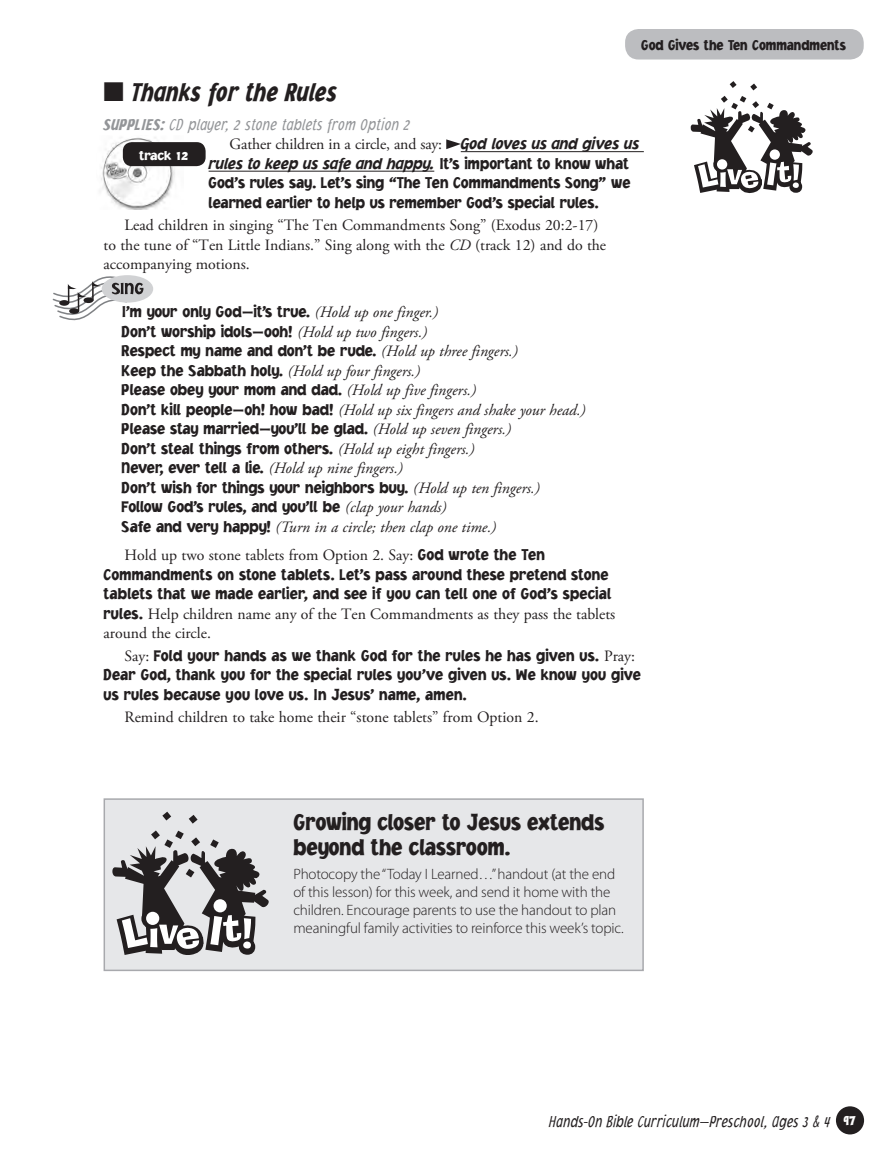
<style>
.page{position:relative;width:896px;height:1166px;background:#fff}
.page>*{position:absolute;margin:0;border:0;box-sizing:border-box;transform-origin:0 0}
.Main_Subhead{font:italic 900 27px "Jacoby Cond ICG";color:#231f20;scale:.9 1}
.t1{font:900 24px/25.5px "Jacoby Cond ICG";color:#231f20}
.Lyrics{font:900 16.5px/19.5px "Jacoby ICG";color:#231f20;scale:.9 1}
.t2{font:italic 300 16.5px "Jacoby Cond ICG";color:#231f20;scale:.9 1}
.Main_Supplies{font:italic 300 16.5px "Jacoby Cond ICG";letter-spacing:-.005em;color:#939598;scale:.95 1}
.Lyrics_1st_line{font:900 16.5px "Jacoby ICG";color:#231f20;scale:.9 1}
.t3{font:15.75px/19.5px "Adobe Garamond Pro";color:#231f20}
.Lyrics-2{font:italic 15.75px "Adobe Garamond Pro";color:#231f20}
.Lyrics_last_line{font:italic 15.75px "Adobe Garamond Pro";color:#231f20}
.t4{font:300 15px/18px "Myriad Pro";letter-spacing:-.01em;color:#231f20}
.t5{font:900 15px "Jacoby Cond ICG";color:#231f20}
.t6{font:900 13.5px "Jacoby ICG";color:#fff}
.s1{font-weight:900}
.s2{font-family:"Jacoby ICG";font-weight:900;font-style:italic;font-size:16.5px}
.s3{font-style:italic}
.s4{font-family:"Adobe Garamond Pro";font-weight:400;font-style:italic;font-size:15.75px}
.s5{font-family:"Jacoby ICG";font-weight:900;font-style:normal;font-size:16.5px}
.s6{font-family:"Jacoby ICG";font-weight:900;font-size:16.5px}
.s7{font-family:"Adobe Garamond Pro";font-weight:400;font-size:15.75px}
.s8{font-weight:900;font-style:normal;font-size:15px;color:#fff}
</style>
<div class="page">
<div style="left:835px;top:1106px;width:29px;height:28px;background:#231f20;border-radius:50%"></div>
<div style="left:625px;top:29px;width:238px;height:30px;background:#bcbdc0;border-radius:14px"></div>
<hr style="left:461px;top:151px;width:183px;height:1px;background:#231f20">
<hr style="left:208px;top:171px;width:226px;height:1px;background:#231f20">
<svg style="left:446px;top:139px;width:15px;height:10px"></svg>
<div style="left:102px;top:275px;width:51px;height:27px;background:#d1d2d4;border-radius:50%"></div>
<svg style="left:52px;top:275px;width:91px;height:46px"></svg>
<svg style="left:690px;top:81px;width:123px;height:113px"></svg>
<div style="left:769px;top:149px;width:10px;height:11px;background:#fff;border-radius:50%"></div>
<div style="left:717px;top:159px;width:10px;height:10px;background:#fff;border-radius:50%"></div>
<img style="left:101px;top:137px;width:82px;height:72px">
<div style="left:123px;top:142px;width:83px;height:24px;background:#231f20;border-radius:9px"></div>
<div style="left:104px;top:799px;width:539px;height:171px;background:#e6e7e9"></div>
<div style="left:104px;top:798px;width:540px;height:173px;border:2px solid #a8a9ad"></div>
<svg style="left:162px;top:811px;width:9px;height:9px"></svg>
<svg style="left:189px;top:815px;width:8px;height:8px"></svg>
<svg style="left:112px;top:830px;width:157px;height:125px"></svg>
<div style="left:213px;top:899px;width:14px;height:13px;background:#fff;border-radius:50%"></div>
<div style="left:146px;top:911px;width:13px;height:14px;background:#fff;border-radius:50%"></div>
<p class="t5" style="left:641px;top:36px;width:206px">God Gives the Ten Commandments</p>
<p class="Main_Subhead" style="left:104px;top:76px;width:261px">■ Thanks for the Rules</p>
<p class="Main_Supplies" style="left:104px;top:114px;width:324px"><span class="s1">SUPPLIES:</span> CD player, 2 stone tablets from Option 2</p>
<p class="t3" style="left:230px;top:135px;width:411px">Gather children in a circle, and say: <span class="s2">God loves us and gives us</span></p>
<p class="Lyrics" style="left:209px;top:153px;width:470px;text-align:justify"><span class="s3">rules to keep us safe and happy.</span> It’s important to know what God’s rules say. Let’s sing “The Ten Commandments Song” we learned earlier to help us remember God’s special rules.</p>
<p class="t3" style="left:104px;top:216px;width:504px;text-indent:21px">Lead children in singing “The Ten Commandments Song” (Exodus 20:2-17) to the tune of “Ten Little Indians.” Sing along with the <span class="s3">CD</span> (track 12) and do the accompanying motions.</p>
<p class="Lyrics_1st_line" style="left:122px;top:302px;width:353px">I’m your only God—it’s true. <span class="s4">(Hold up one finger.)</span></p>
<p class="Lyrics" style="left:122px;top:321px;width:341px">Don’t worship idols—ooh! <span class="s4">(Hold up two fingers.)</span></p>
<p class="Lyrics" style="left:122px;top:341px;width:442px">Respect my name and don’t be rude. <span class="s4">(Hold up three fingers.)</span></p>
<p class="Lyrics-2" style="left:122px;top:361px;width:300px"><span class="s5">Keep the Sabbath holy.</span> (Hold up four fingers.)</p>
<p class="Lyrics" style="left:122px;top:380px;width:395px">Please obey your mom and dad. <span class="s4">(Hold up five fingers.)</span></p>
<p class="Lyrics-2" style="left:122px;top:400px;width:465px"><span class="s5">Don’t kill people—oh! how bad!</span> (Hold up six fingers and shake your head.)</p>
<p class="Lyrics" style="left:122px;top:419px;width:434px">Please stay married—you’ll be glad. <span class="s4">(Hold up seven fingers.)</span></p>
<p class="Lyrics" style="left:122px;top:438px;width:394px">Don’t steal things from others. <span class="s4">(Hold up eight fingers.)</span></p>
<p class="Lyrics-2" style="left:122px;top:459px;width:283px"><span class="s5">Never, ever tell a lie.</span> (Hold up nine fingers.)</p>
<p class="Lyrics" style="left:122px;top:477px;width:466px">Don’t wish for things your neighbors buy. <span class="s4">(Hold up ten fingers.)</span></p>
<p class="Lyrics" style="left:122px;top:497px;width:362px">Follow God’s rules, and you’ll be <span class="s4">(clap your hands)</span></p>
<p class="Lyrics_last_line" style="left:122px;top:517px;width:376px"><span class="s5">Safe and very happy!</span> (Turn in a circle; then clap one time.)</p>
<p class="t3" style="left:124px;top:546px;width:422px">Hold up two stone tablets from Option 2. Say: <span class="s6">God wrote the Ten</span></p>
<p class="Lyrics" style="left:103px;top:564px;width:566px">Commandments on stone tablets. Let’s pass around these pretend stone tablets that we made earlier, and see if you can tell one of God’s special</p>
<p class="t3" style="left:103px;top:604px;width:513px"><span class="s6">rules.</span> Help children name any of the Ten Commandments as they pass the tablets around the circle.</p>
<p class="Lyrics" style="left:104px;top:645px;width:598px;text-indent:21px"><span class="s7">Say:</span> Fold your hands as we thank God for the rules he has given us. <span class="s7">Pray:<br></span>Dear God, thank you for the special rules you’ve given us. We know you give us rules because you love us. In Jesus’ name, amen.</p>
<p class="t3" style="left:124px;top:708px;width:415px">Remind children to take home their “stone tablets” from Option 2.</p>
<p class="t6" style="left:139px;top:147px;width:50px">track 12</p>
<p class="t1" style="left:293px;top:808px;width:312px">Growing closer to Jesus extends beyond the classroom.</p>
<p class="t4" style="left:293px;top:865px;width:332px">Photocopy the “Today I Learned…” handout (at the end of this lesson) for this week, and send it home with the children. Encourage parents to use the handout to plan meaningful family activities to reinforce this week’s topic.</p>
<p class="t2" style="left:549px;top:1111px;width:342px">Hands-On Bible Curriculum—Preschool, Ages 3 &amp; 4 <span class="s8">97</span></p>
</div>
